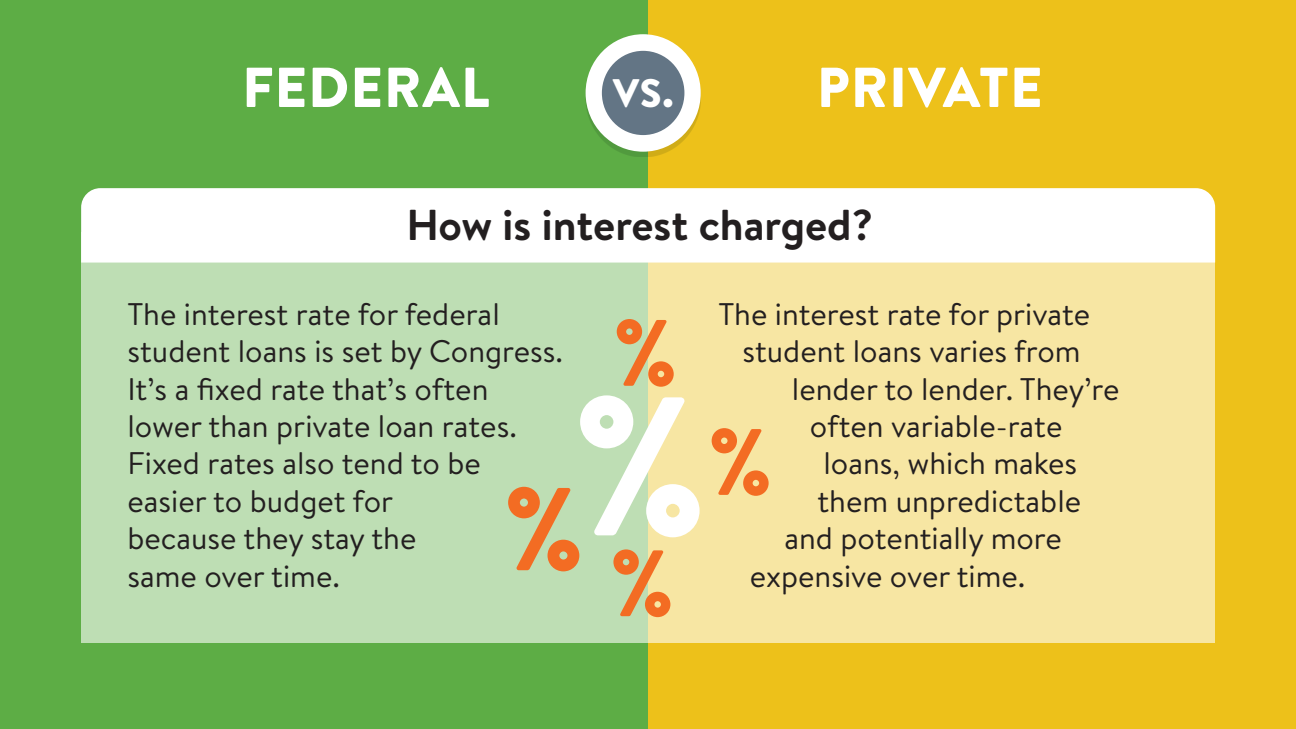
<style>
.page{position:relative;width:1296px;height:729px;background:#fff}
.page>*{position:absolute;margin:0;border:0;box-sizing:border-box;transform-origin:0 0}
.t1{font:900 56.1px "Brandon Text";letter-spacing:.02em;color:#fff}
.t2{font:700 43.2px "Brandon Text";color:#231f20}
.t3{font:900 39.75px "Brandon Text";color:#fff}
.t4{font:31.2px/37.5px "Brandon Text";color:#231f20}
</style>
<div class="page">
<div style="left:0;top:0;width:648px;height:729px;background:#5dad45"></div>
<div style="left:648px;top:0;width:648px;height:729px;background:#edc11a"></div>
<svg style="left:81px;top:263px;width:1134px;height:380px;background:#dbe2ab"></svg>
<div style="left:81px;top:188px;width:1134px;height:75px;background:#fff"></div>
<svg style="left:508px;top:395px;width:192px;height:222px;background:#d8d9af"></svg>
<svg style="left:712px;top:428px;width:57px;height:68px;background:#f5b16b"></svg>
<svg style="left:617px;top:319px;width:57px;height:68px;background:#e3ae71"></svg>
<div style="left:585px;top:39px;width:116px;height:117px;background:#637584;opacity:.2"></div>
<div style="left:586px;top:34px;width:115px;height:118px;background:#fff;border-radius:50%"></div>
<div style="left:602px;top:51px;width:82px;height:84px;background:#637585;border-radius:50%"></div>
<h1 class="t1" style="left:242px;top:48px;width:249px">FEDERAL</h1>
<h1 class="t1" style="left:817px;top:48px;width:227px">PRIVATE</h1>
<p class="t3" style="left:613px;top:65px;width:62px">VS.</p>
<h2 class="t2" style="left:406px;top:195px;width:468px">How is interest charged?</h2>
<p class="t4" style="left:127px;top:294px;width:437px">The interest rate for federal student loans is set by Congress.<br>It’s a fixed rate that’s often lower than private loan rates.<br>Fixed rates also tend to be easier to budget for<br>because they stay the<br>same over time.</p>
<p class="t4" style="left:718px;top:294px;width:373px">The interest rate for private</p>
<p class="t4" style="left:742px;top:332px;width:340px">student loans varies from</p>
<p class="t4" style="left:792px;top:369px;width:329px">lender to lender. They’re</p>
<p class="t4" style="left:810px;top:406px;width:254px">often variable-rate</p>
<p class="t4" style="left:823px;top:444px;width:255px">loans, which makes</p>
<p class="t4" style="left:817px;top:481px;width:265px">them unpredictable</p>
<p class="t4" style="left:784px;top:519px;width:279px">and potentially more</p>
<p class="t4" style="left:750px;top:556px;width:277px">expensive over time.</p>
</div>
